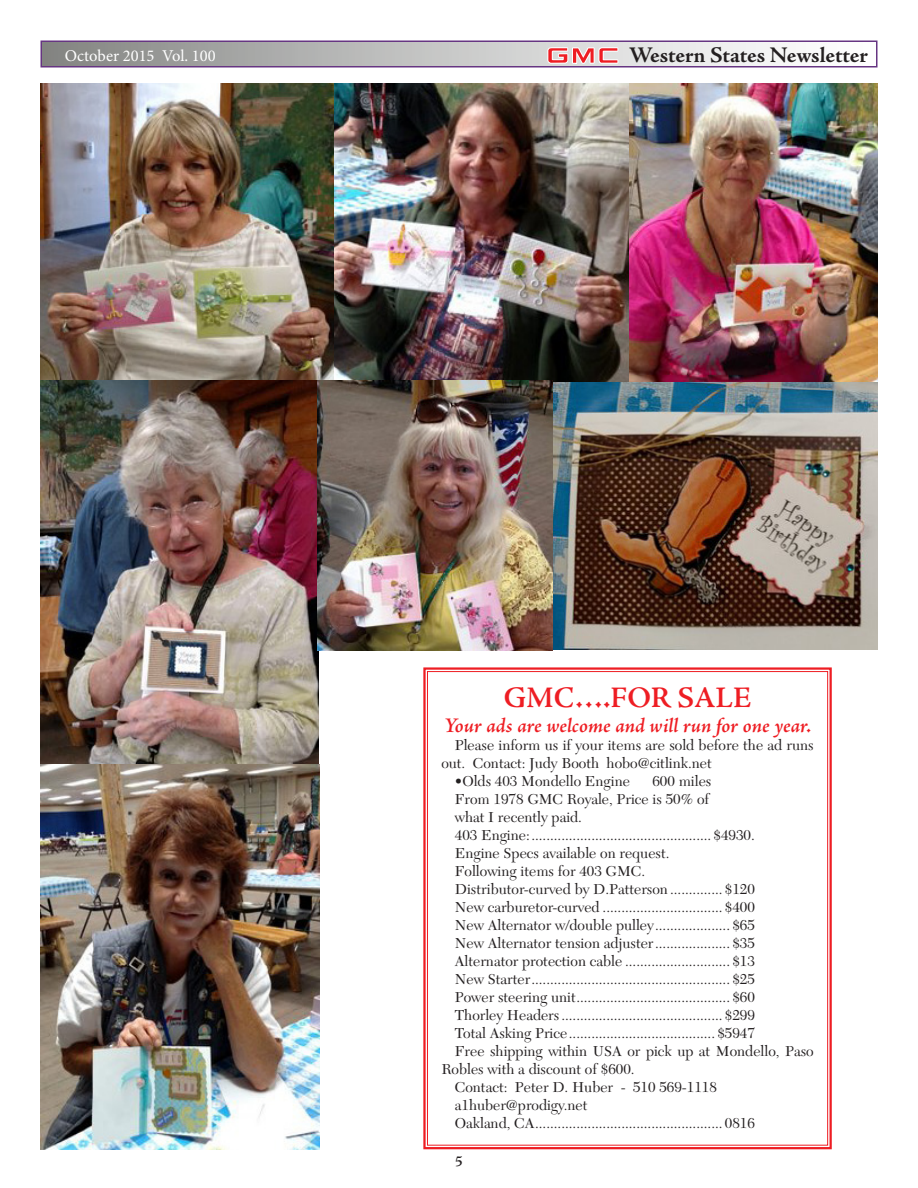
<style>
.page{position:relative;width:918px;height:1188px;background:#fff}
.page>*{position:absolute;margin:0;border:0;box-sizing:border-box;transform-origin:0 0}
.t1{font:600 30px "Adobe Jenson Pro";color:#ee1d23}
.t2{font:700 22.5px "Adobe Jenson Pro";letter-spacing:-.005em;color:#231f20}
.Article_authors{font:italic 600 21px "Adobe Jenson Pro";letter-spacing:-.005em;color:#ee1d23}
.t3{font:16.5px "Minion Pro";color:#fff}
.Articles{font:15px/18px "New Caledonia";color:#231f20}
.t4{font:600 15px "Adobe Jenson Pro";color:#231f20}
</style>
<div class="page">
<div style="left:41px;top:41px;width:836px;height:26px;background:linear-gradient(to right,#878885,#fff)"></div>
<div style="left:40px;top:40px;width:838px;height:28px;border:2px solid #663582"></div>
<svg style="left:545px;top:43px;width:74px;height:22px"></svg>
<img style="left:40px;top:84px;width:589px;height:298px">
<img style="left:629px;top:84px;width:249px;height:298px">
<img style="left:40px;top:380px;width:279px;height:385px">
<img style="left:40px;top:765px;width:280px;height:384px">
<img style="left:553px;top:382px;width:325px;height:268px">
<svg style="left:423px;top:667px;width:409px;height:483px"></svg>
<img style="left:318px;top:380px;width:235px;height:270px">
<p class="t3" style="left:65px;top:44px;width:153px">October 2015 Vol. 100</p>
<h2 class="t2" style="left:629px;top:42px;width:240px">Western States Newsletter</h2>
<p class="t1" style="left:504px;top:681px;width:249px">GMC….FOR SALE</p>
<p class="Article_authors" style="left:444px;top:713px;width:369px">Your ads are welcome and will run for one year.</p>
<p class="Articles" style="left:441px;top:736px;width:374px;text-indent:14px">Please inform us if your items are sold before the ad runs out. Contact: Judy Booth hobo@citlink.net</p>
<p class="Articles" style="left:455px;top:772px;width:177px">•Olds 403 Mondello Engine</p>
<p class="Articles" style="left:652px;top:772px;width:61px">600 miles</p>
<p class="Articles" style="left:455px;top:790px;width:256px">From 1978 GMC Royale, Price is 50% of</p>
<p class="Articles" style="left:455px;top:808px;width:129px">what I recently paid.</p>
<p class="Articles" style="left:455px;top:826px;width:301px">403 Engine:................................................ $4930.</p>
<p class="Articles" style="left:455px;top:844px;width:216px">Engine Specs available on request.</p>
<p class="Articles" style="left:455px;top:862px;width:192px">Following items for 403 GMC.</p>
<p class="Articles" style="left:455px;top:880px;width:301px">Distributor-curved by D.Patterson .............. $120</p>
<p class="Articles" style="left:455px;top:898px;width:301px">New carburetor-curved ................................ $400</p>
<p class="Articles" style="left:455px;top:916px;width:301px">New Alternator w/double pulley.................... $65</p>
<p class="Articles" style="left:455px;top:934px;width:301px">New Alternator tension adjuster.................... $35</p>
<p class="Articles" style="left:455px;top:952px;width:301px">Alternator protection cable ............................ $13</p>
<p class="Articles" style="left:455px;top:970px;width:301px">New Starter..................................................... $25</p>
<p class="Articles" style="left:455px;top:988px;width:301px">Power steering unit......................................... $60</p>
<p class="Articles" style="left:455px;top:1006px;width:301px">Thorley Headers........................................... $299</p>
<p class="Articles" style="left:455px;top:1024px;width:301px">Total Asking Price....................................... $5947</p>
<p class="Articles" style="left:441px;top:1042px;width:374px;text-indent:14px">Free shipping within USA or pick up at Mondello, Paso<br>Robles with a discount of $600.</p>
<p class="Articles" style="left:455px;top:1078px;width:264px">Contact: Peter D. Huber - 510 569-1118</p>
<p class="Articles" style="left:455px;top:1096px;width:134px">a1huber@prodigy.net</p>
<p class="Articles" style="left:455px;top:1114px;width:301px">Oakland, CA.................................................. 0816</p>
<p class="t4" style="left:455px;top:1153px;width:9px">5</p>
</div>
